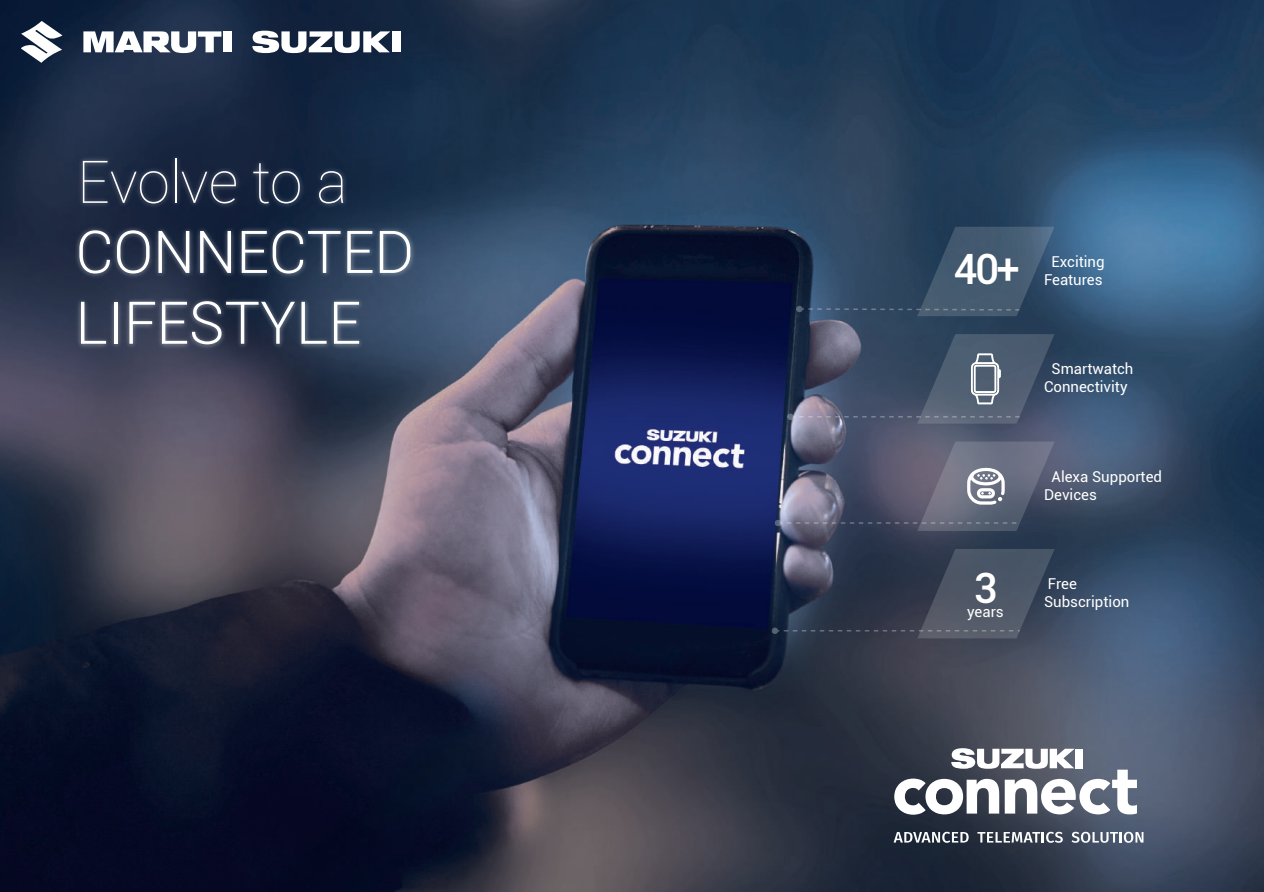
<style>
.page{position:relative;width:1264px;height:892px;background:#fff}
.page>*{position:absolute;margin:0;border:0;box-sizing:border-box;transform-origin:0 0}
.t1{font:300 58.95px/70.8px "Roboto";color:#fff}
.t2{font:100 58.95px "Roboto";letter-spacing:-.005em;color:#fff}
.t3{font:500 41.85px "Roboto";color:#fff}
.t4{font:15px/18px "Roboto";color:#fff}
</style>
<div class="page">
<img style="left:0;top:0;width:1264px;height:891px">
<svg style="left:21px;top:21px;width:41px;height:42px"></svg>
<div style="left:223px;top:31px;width:8px;height:21px;background:#fff"></div>
<svg style="left:83px;top:31px;width:138px;height:22px"></svg>
<div style="left:392px;top:31px;width:8px;height:21px;background:#fff"></div>
<svg style="left:252px;top:31px;width:138px;height:22px"></svg>
<svg style="left:894px;top:748px;width:243px;height:66px"></svg>
<svg style="left:894px;top:831px;width:75px;height:11px"></svg>
<svg style="left:977px;top:831px;width:86px;height:11px"></svg>
<svg style="left:1071px;top:831px;width:72px;height:11px"></svg>
<img style="left:21px;top:98px;width:447px;height:316px">
<svg style="left:796px;top:227px;width:259px;height:89px;background:#364e67"></svg>
<svg style="left:787px;top:334px;width:268px;height:89px;background:#4b586e"></svg>
<svg style="left:775px;top:441px;width:280px;height:90px;background:#616479"></svg>
<svg style="left:772px;top:549px;width:283px;height:89px;background:#3c4557"></svg>
<h1 class="t2" style="left:77px;top:141px;width:272px">Evolve to a</h1>
<h1 class="t1" style="left:76px;top:214px;width:340px">CONNECTED<br>LIFESTYLE</h1>
<h2 class="t3" style="left:954px;top:239px;width:68px">40+</h2>
<p class="t4" style="left:1051px;top:252px;width:55px">Exciting</p>
<p class="t4" style="left:1044px;top:270px;width:60px">Features</p>
<h2 class="t3" style="left:974px;top:559px;width:25px">3</h2>
<p class="t4" style="left:967px;top:602px;width:38px">years</p>
<p class="t4" style="left:1044px;top:359px;width:91px;text-align:center">Smartwatch<br>Connectivity</p>
<p class="t4" style="left:1044px;top:466px;width:120px;text-indent:7px">Alexa Supported<br>Devices</p>
<p class="t4" style="left:1048px;top:574px;width:31px">Free</p>
<p class="t4" style="left:1044px;top:592px;width:87px">Subscription</p>
</div>
